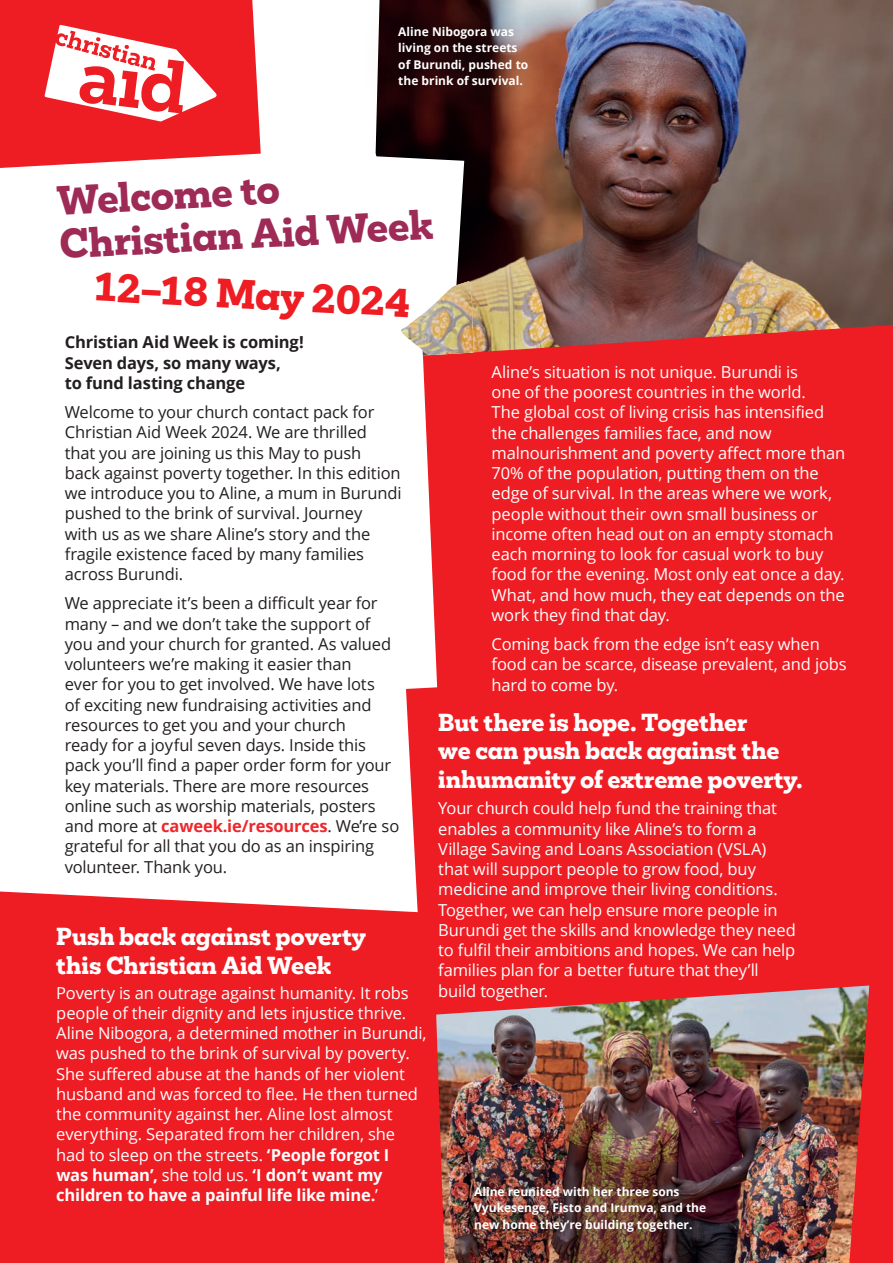
<style>
.page{position:relative;width:893px;height:1263px;background:#ee1d23}
.page>*{position:absolute;margin:0;border:0;box-sizing:border-box;transform-origin:0 0}
.t1{font:800 37.5px/43.5px "Mokoko";color:#9e2a56}
.t2{font:800 37.5px "Mokoko";color:#ee1d23}
.Subhead_red{font:800 22.5px/28.5px "Mokoko";letter-spacing:-.01em;color:#fff}
.body{font:16.5px/20.2px "Open Sans";letter-spacing:-.01em;color:#fff}
.body-2{font:16.5px/20.2px "Open Sans";letter-spacing:-.01em;color:#231f20}
.body-3{font:700 16.5px/20.2px "Open Sans";letter-spacing:-.01em;color:#231f20}
.t3{font:700 12px/16.5px "Open Sans";color:#fff}
.s1{font-weight:700;color:#ee272b}
.s2{font-weight:700}
</style>
<div class="page">
<img style="left:447px;top:0;width:446px;height:353px">
<div style="left:0;top:0;width:447px;height:912px;background:#fff"></div>
<div style="left:359px;top:0;width:221px;height:137px;background:#231f20;opacity:.75"></div>
<svg style="left:0;top:0;width:261px;height:168px"></svg>
<img style="left:436px;top:985px;width:433px;height:278px">
<img style="left:452px;top:1141px;width:322px;height:122px">
<svg style="left:406px;top:682px;width:41px;height:231px"></svg>
<div style="left:271px;top:151px;width:202px;height:204px;background:#fff"></div>
<img style="left:400px;top:281px;width:73px;height:74px">
<p class="t3" style="left:398px;top:23px;width:131px">Aline Nibogora was living on the streets of Burundi, pushed to the brink of survival.</p>
<p class="t1" style="left:56px;top:180px;width:376px;rotate:-3deg">Welcome to<br>Christian Aid Week</p>
<p class="t2" style="left:94px;top:261px;width:319px;rotate:3deg">12–18 May 2024</p>
<p class="body-3" style="left:65px;top:332px;width:241px">Christian Aid Week is coming!<br>Seven days, so many ways,<br>to fund lasting change</p>
<p class="body-2" style="left:65px;top:401px;width:338px">Welcome to your church contact pack for Christian Aid Week 2024. We are thrilled that you are joining us this May to push<br>back against poverty together. In this edition we introduce you to Aline, a mum in Burundi pushed to the brink of survival. Journey<br>with us as we share Aline’s story and the fragile existence faced by many families across Burundi.</p>
<p class="body-2" style="left:65px;top:593px;width:336px">We appreciate it’s been a difficult year for many – and we don’t take the support of you and your church for granted. As valued volunteers we’re making it easier than<br>ever for you to get involved. We have lots<br>of exciting new fundraising activities and resources to get you and your church<br>ready for a joyful seven days. Inside this pack you’ll find a paper order form for your key materials. There are more resources online such as worship materials, posters and more at <span class="s1">caweek.</span><span class="s1">ie</span><span class="s1">/resources</span>. We’re so grateful for all that you do as an inspiring volunteer. Thank you.</p>
<p class="Subhead_red" style="left:56px;top:923px;width:311px">Push back against poverty this Christian Aid Week</p>
<p class="body" style="left:56px;top:982px;width:372px">Poverty is an outrage against humanity. It robs people of their dignity and lets injustice thrive.<br>Aline Nibogora, a determined mother in Burundi, was pushed to the brink of survival by poverty.<br>She suffered abuse at the hands of her violent husband and was forced to flee. He then turned the community against her. Aline lost almost everything. Separated from her children, she had to sleep on the streets. <span class="s2">‘People forgot I<br>was human’,</span> she told us. <span class="s2">‘I don’t want my children to have a painful life like mine.</span>’</p>
<p class="body" style="left:492px;top:361px;width:355px">Aline’s situation is not unique. Burundi is<br>one of the poorest countries in the world.<br>The global cost of living crisis has intensified the challenges families face, and now malnourishment and poverty affect more than 70% of the population, putting them on the edge of survival. In the areas where we work, people without their own small business or income often head out on an empty stomach each morning to look for casual work to buy food for the evening. Most only eat once a day.<br>What, and how much, they eat depends on the work they find that day.</p>
<p class="body" style="left:492px;top:633px;width:357px">Coming back from the edge isn’t easy when food can be scarce, disease prevalent, and jobs hard to come by.</p>
<p class="Subhead_red" style="left:438px;top:708px;width:366px">But there is hope. Together<br>we can push back against the inhumanity of extreme poverty.</p>
<p class="body" style="left:438px;top:798px;width:359px">Your church could help fund the training that enables a community like Aline’s to form a Village Saving and Loans Association (VSLA) that will support people to grow food, buy medicine and improve their living conditions.<br>Together, we can help ensure more people in Burundi get the skills and knowledge they need to fulfil their ambitions and hopes. We can help families plan for a better future that they’ll build together.</p>
<p class="t3" style="left:474px;top:1183px;width:234px">Aline reunited with her three sons<br>Vyukesenge, Fisto and Irumva, and the new home they’re building together.</p>
</div>
